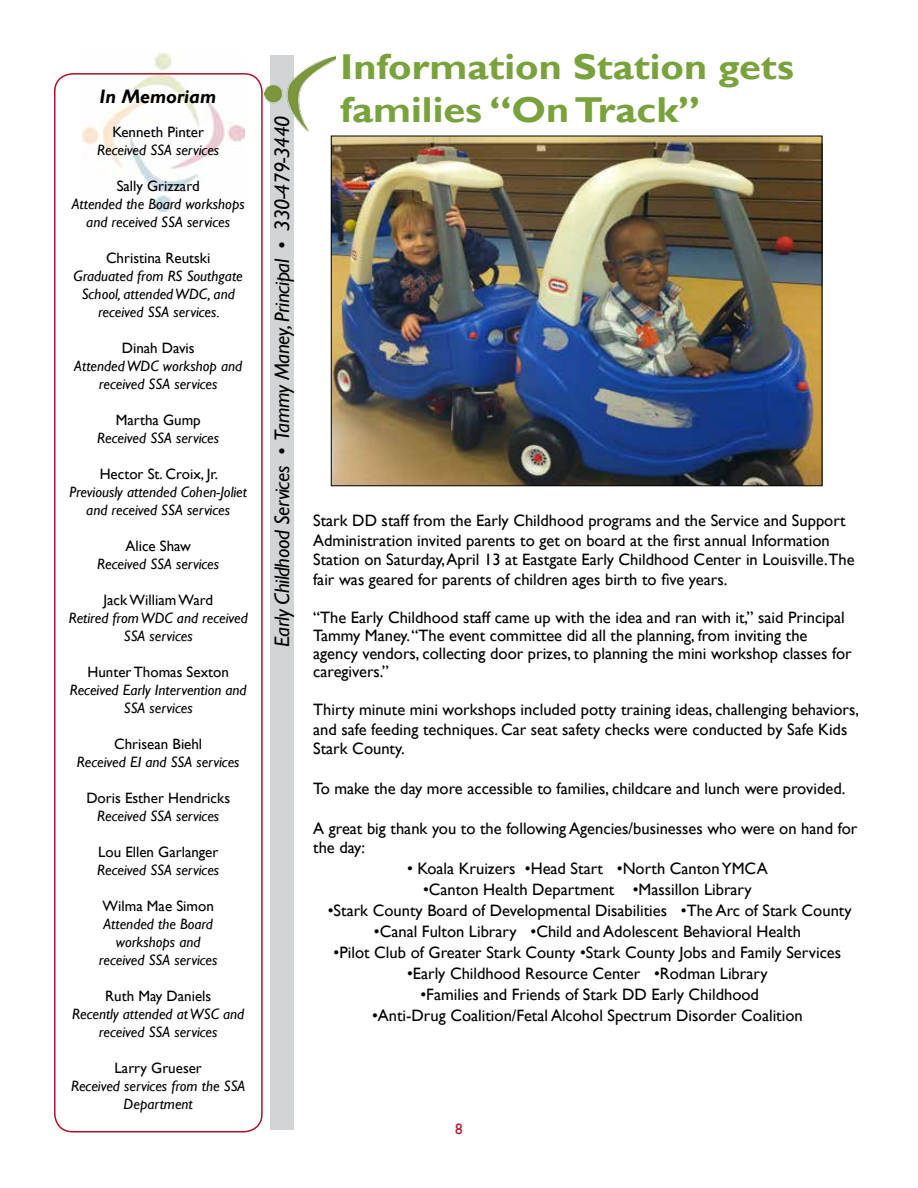
<style>
.page{position:relative;width:918px;height:1188px;background:#fff}
.page>*{position:absolute;margin:0;border:0;box-sizing:border-box;transform-origin:0 0}
.t1{font:700 36px/43.2px "Gill Sans";color:#79a23d;scale:1.1 1}
.t2{font:italic 21px "Gill Sans";letter-spacing:-.02em;color:#000}
.t3{font:italic 700 19.5px "Gill Sans";color:#000}
.t4{font:16.5px/19.8px "Gill Sans";color:#000}
.t5{font:italic 15px/18px "Gill Sans";color:#000;text-align:center}
.t6{font:15px "Gill Sans";color:#000}
.t7{font:15px "Gill Sans";color:#b0122c}
</style>
<div class="page">
<img style="left:82px;top:54px;width:162px;height:158px">
<div style="left:270px;top:56px;width:24px;height:1074px;background:#d1d5d6"></div>
<img style="left:264px;top:55px;width:71px;height:82px">
<div style="left:54px;top:73px;width:209px;height:1059px;border:2px solid #b0122c;border-radius:18px"></div>
<img style="left:333px;top:138px;width:487px;height:346px">
<p class="t3" style="left:100px;top:85px;width:118px">In Memoriam</p>
<p class="t6" style="left:112px;top:124px;width:93px">Kenneth Pinter</p>
<p class="t5" style="left:97px;top:142px;width:123px">Received SSA services</p>
<p class="t6" style="left:117px;top:178px;width:85px">Sally Grizzard</p>
<p class="t5" style="left:72px;top:196px;width:174px">Attended the Board workshops and received SSA services</p>
<p class="t6" style="left:106px;top:250px;width:106px">Christina Reutski</p>
<p class="t5" style="left:74px;top:268px;width:171px">Graduated from RS Southgate<br>School, attended WDC, and received SSA services.</p>
<p class="t6" style="left:122px;top:340px;width:74px">Dinah Davis</p>
<p class="t5" style="left:74px;top:358px;width:169px">Attended WDC workshop and received SSA services</p>
<p class="t6" style="left:116px;top:412px;width:87px">Martha Gump</p>
<p class="t5" style="left:97px;top:430px;width:123px">Received SSA services</p>
<p class="t6" style="left:100px;top:466px;width:120px">Hector St. Croix, Jr.</p>
<p class="t5" style="left:69px;top:484px;width:179px">Previously attended Cohen-Joliet and received SSA services</p>
<p class="t6" style="left:125px;top:538px;width:67px">Alice Shaw</p>
<p class="t5" style="left:97px;top:556px;width:123px">Received SSA services</p>
<p class="t6" style="left:103px;top:592px;width:111px">Jack William Ward</p>
<p class="t5" style="left:69px;top:610px;width:181px">Retired from WDC and received<br>SSA services</p>
<p class="t6" style="left:88px;top:664px;width:143px">Hunter Thomas Sexton</p>
<p class="t5" style="left:70px;top:682px;width:178px">Received Early Intervention and<br>SSA services</p>
<p class="t6" style="left:114px;top:736px;width:90px">Chrisean Biehl</p>
<p class="t5" style="left:77px;top:754px;width:164px">Received EI and SSA services</p>
<p class="t6" style="left:86px;top:790px;width:145px">Doris Esther Hendricks</p>
<p class="t5" style="left:97px;top:808px;width:123px">Received SSA services</p>
<p class="t6" style="left:98px;top:844px;width:122px">Lou Ellen Garlanger</p>
<p class="t5" style="left:97px;top:862px;width:123px">Received SSA services</p>
<p class="t6" style="left:103px;top:898px;width:113px">Wilma Mae Simon</p>
<p class="t5" style="left:99px;top:916px;width:120px">Attended the Board workshops and received SSA services</p>
<p class="t6" style="left:105px;top:988px;width:108px">Ruth May Daniels</p>
<p class="t5" style="left:72px;top:1006px;width:174px">Recently attended at WSC and received SSA services</p>
<p class="t6" style="left:115px;top:1060px;width:89px">Larry Grueser</p>
<p class="t5" style="left:71px;top:1078px;width:176px">Received services from the SSA<br>Department</p>
<p class="t2" style="left:270px;top:647px;width:533px;rotate:-90deg">Early Childhood Services • Tammy Maney, Principal • 330-479-3440</p>
<h1 class="t1" style="left:340px;top:46px;width:414px">Information Station gets families “On Track”</h1>
<p class="t4" style="left:313px;top:511px;width:543px">Stark DD staff from the Early Childhood programs and the Service and Support Administration invited parents to get on board at the first annual Information Station on Saturday, April 13 at Eastgate Early Childhood Center in Louisville.The fair was geared for parents of children ages birth to five years.</p>
<p class="t4" style="left:313px;top:609px;width:540px;line-height:18px">“The Early Childhood staff came up with the idea and ran with it,” said Principal Tammy Maney. “The event committee did all the planning, from inviting the agency vendors, collecting door prizes, to planning the mini workshop classes for caregivers.”</p>
<p class="t4" style="left:313px;top:700px;width:547px">Thirty minute mini workshops included potty training ideas, challenging behaviors, and safe feeding techniques. Car seat safety checks were conducted by Safe Kids<br>Stark County.</p>
<p class="t4" style="left:313px;top:779px;width:534px">To make the day more accessible to families, childcare and lunch were provided.</p>
<p class="t4" style="left:313px;top:818px;width:546px">A great big thank you to the following Agencies/businesses who were on hand for the day:</p>
<p class="t4" style="left:407px;top:859px;width:362px">• Koala Kruizers •Head Start •North Canton YMCA</p>
<p class="t4" style="left:423px;top:880px;width:330px">•Canton Health Department •Massillon Library</p>
<p class="t4" style="left:328px;top:901px;width:525px">•Stark County Board of Developmental Disabilities •The Arc of Stark County</p>
<p class="t4" style="left:374px;top:922px;width:429px">•Canal Fulton Library •Child and Adolescent Behavioral Health</p>
<p class="t4" style="left:334px;top:943px;width:509px">•Pilot Club of Greater Stark County •Stark County Jobs and Family Services</p>
<p class="t4" style="left:407px;top:964px;width:362px">•Early Childhood Resource Center •Rodman Library</p>
<p class="t4" style="left:420px;top:985px;width:340px">•Families and Friends of Stark DD Early Childhood</p>
<p class="t4" style="left:372px;top:1006px;width:432px">•Anti-Drug Coalition/Fetal Alcohol Spectrum Disorder Coalition</p>
<p class="t7" style="left:455px;top:1120px;width:9px">8</p>
</div>
